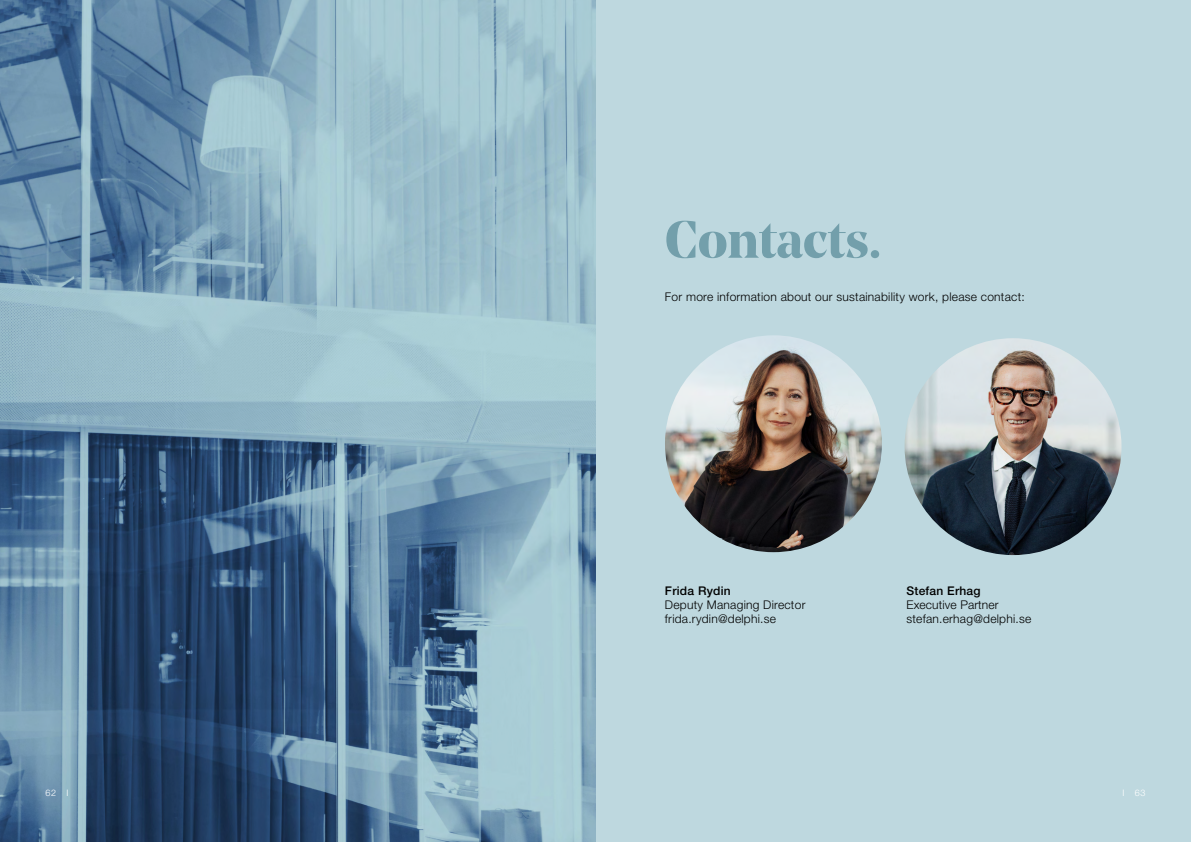
<style>
.page{position:relative;width:1191px;height:842px;background:#fff}
.page>*{position:absolute;margin:0;border:0;box-sizing:border-box;transform-origin:0 0}
.t1{font:700 52px "Noe Display";color:#739fab}
.t2{font:300 12px/14px "Helvetica Neue LT Std";letter-spacing:.02em;color:#000}
.t3{font:500 12px "Helvetica Neue LT Std";letter-spacing:.02em;color:#000}
.t4{font:300 9px "Helvetica Neue LT Std";color:#fff}
</style>
<div class="page">
<div style="left:595px;top:0;width:596px;height:842px;background:#bed8df"></div>
<img style="left:665px;top:335px;width:217px;height:217px;border-radius:108px">
<img style="left:904px;top:338px;width:217px;height:217px;border-radius:108px">
<img style="left:0;top:0;width:595px;height:842px">
<h1 class="t1" style="left:665px;top:206px;width:218px">Contacts.</h1>
<p class="t2" style="left:665px;top:289px;width:361px">For more information about our sustainability work, please contact:</p>
<p class="t3" style="left:665px;top:584px;width:67px">Frida Rydin</p>
<p class="t2" style="left:665px;top:598px;width:142px">Deputy Managing Director frida.rydin@delphi.se</p>
<p class="t3" style="left:906px;top:584px;width:76px">Stefan Erhag</p>
<p class="t2" style="left:906px;top:598px;width:126px">Executive Partner stefan.erhag@delphi.se</p>
<p class="t4" style="left:45px;top:787px;width:25px">62 I</p>
<p class="t4" style="left:1122px;top:787px;width:25px">I 63</p>
</div>
